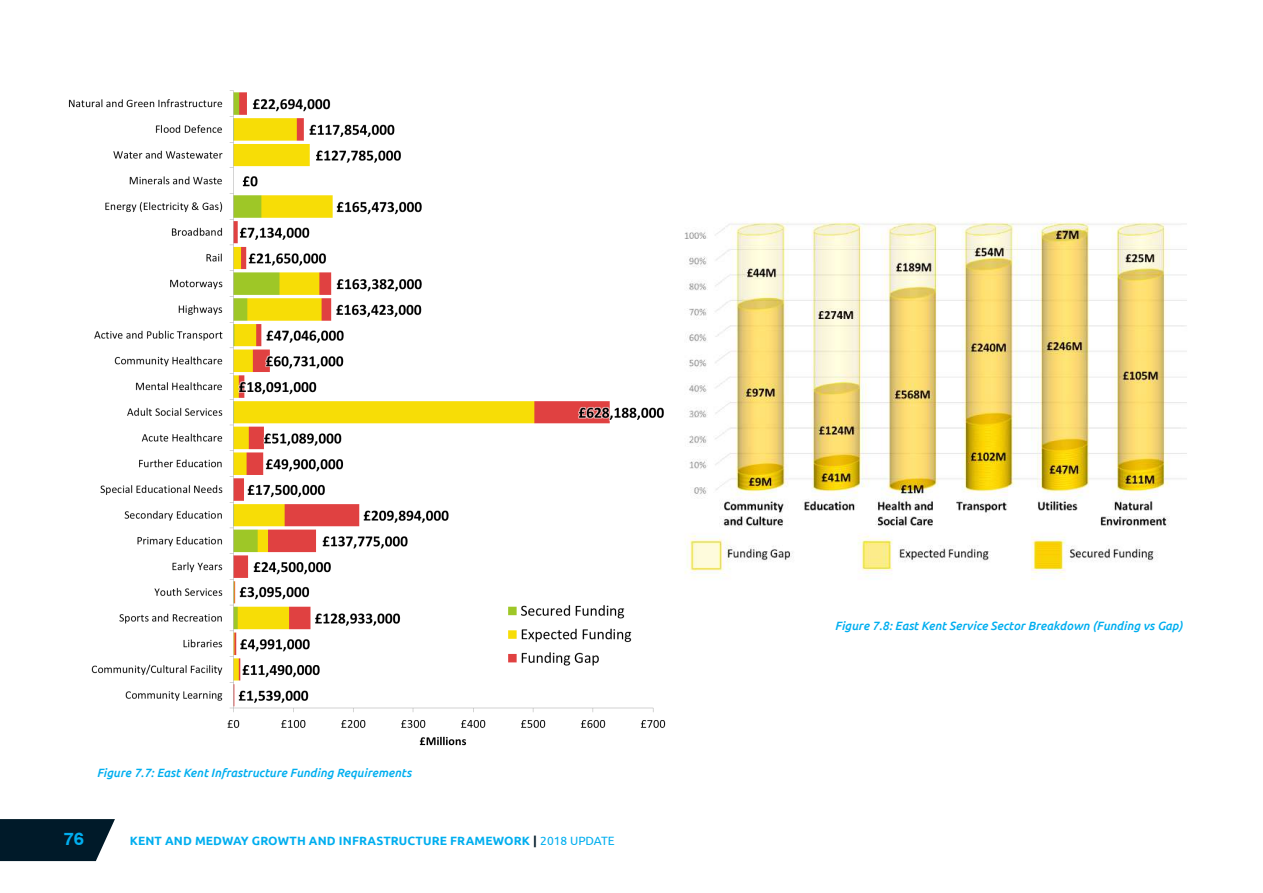
<style>
.page{position:relative;width:1263px;height:893px;background:#fff}
.page>*{position:absolute;margin:0;border:0;box-sizing:border-box;transform-origin:0 0}
.t1{font:700 18px "Swiss 721 BT";color:#00aeef}
.t2{font:italic 500 12px "Ubuntu";color:#00aeef}
.t3{font:700 12px "Ubuntu";letter-spacing:.01em;color:#00aeef}
.s1{color:#001a29}
.s2{font-weight:400}
</style>
<div class="page">
<svg style="left:0;top:819px;width:115px;height:42px;background:#152d3b"></svg>
<img style="left:68px;top:90px;width:598px;height:656px">
<img style="left:684px;top:221px;width:503px;height:359px">
<p class="t2" style="left:97px;top:765px;width:316px">Figure 7.7: East Kent Infrastructure Funding Requirements</p>
<h1 class="t1" style="left:64px;top:828px;width:22px">76</h1>
<p class="t3" style="left:130px;top:833px;width:487px">KENT AND MEDWAY GROWTH AND INFRASTRUCTURE FRAMEWORK <span class="s1">|</span> <span class="s2">2018 UPDATE</span></p>
<p class="t2" style="left:835px;top:618px;width:349px">Figure 7.8: East Kent Service Sector Breakdown (Funding vs Gap)</p>
</div>
